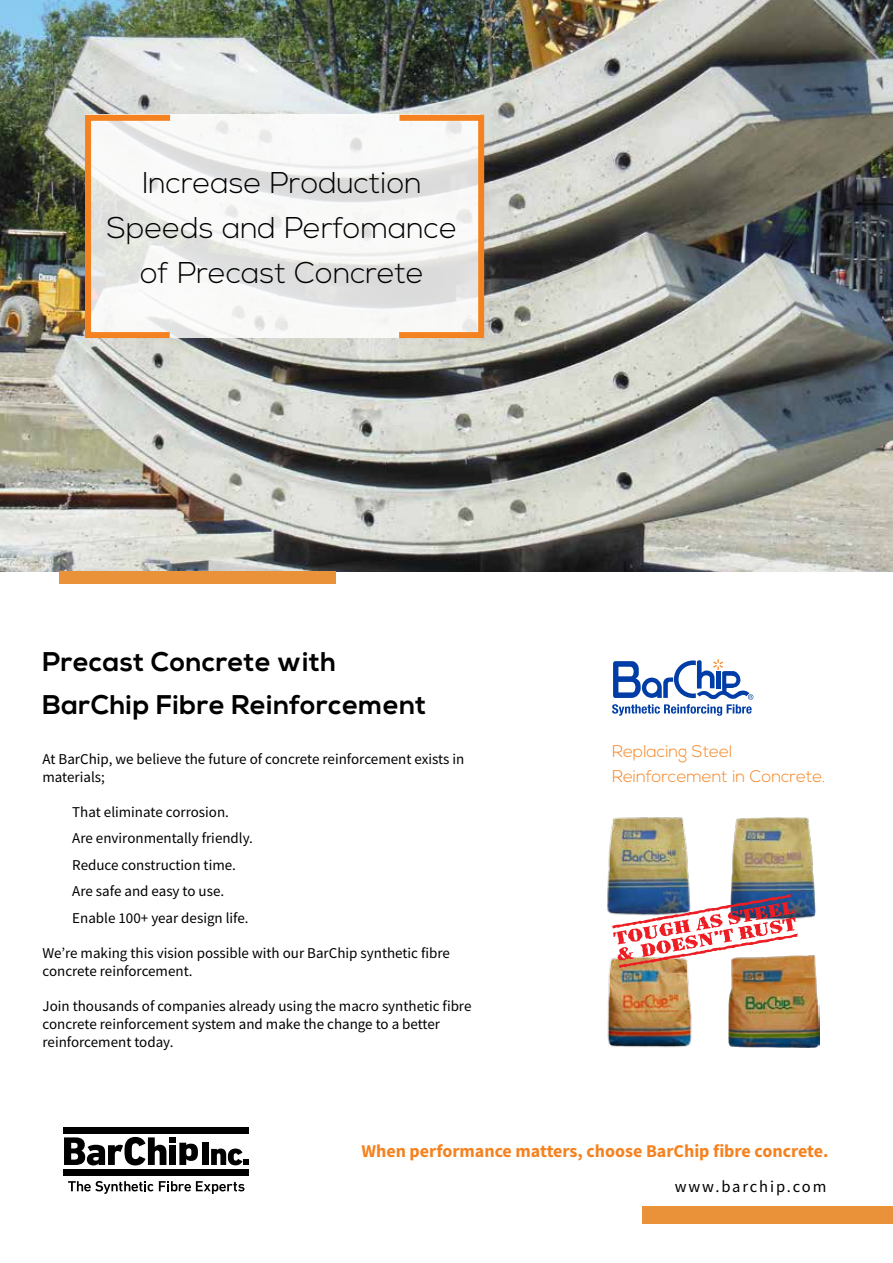
<style>
.page{position:relative;width:893px;height:1263px;background:#fff}
.page>*{position:absolute;margin:0;border:0;box-sizing:border-box;transform-origin:0 0}
.t1{font:300 30px/45px "Nexa";color:#000;text-align:center}
.t2{font:700 27px/43.5px "Nexa";letter-spacing:.02em;color:#000}
.t3{font:700 18px "Source Sans Pro";color:#f58220}
.t4{font:300 16.8px/25.2px "Nexa";color:#f58220}
.t5{font:16.5px "Source Sans Pro";letter-spacing:.115em;color:#000}
.t6{font:15px/18px "Source Sans Pro";color:#000}
</style>
<div class="page">
<img style="left:0;top:0;width:893px;height:571px">
<div style="left:64px;top:1127px;width:185px;height:7px;background:#000"></div>
<div style="left:64px;top:1169px;width:185px;height:6px;background:#000"></div>
<div style="left:203px;top:1143px;width:6px;height:22px;background:#000"></div>
<svg style="left:211px;top:1148px;width:38px;height:17px"></svg>
<svg style="left:64px;top:1137px;width:134px;height:28px"></svg>
<svg style="left:68px;top:1181px;width:176px;height:13px"></svg>
<svg style="left:612px;top:660px;width:141px;height:56px"></svg>
<img style="left:729px;top:955px;width:90px;height:93px">
<img style="left:607px;top:959px;width:85px;height:89px">
<img style="left:607px;top:817px;width:83px;height:97px">
<img style="left:730px;top:817px;width:86px;height:102px">
<img style="left:612px;top:894px;width:186px;height:74px">
<div style="left:642px;top:1207px;width:251px;height:17px;background:#ea9239"></div>
<svg style="left:92px;top:115px;width:385px;height:223px"></svg>
<div style="left:85px;top:115px;width:88px;height:223px;border:6px solid #f58220"></div>
<div style="left:396px;top:115px;width:88px;height:223px;border:6px solid #f58220"></div>
<div style="left:60px;top:571px;width:276px;height:13px;background:#ea9239"></div>
<h1 class="t1" style="left:107px;top:161px;width:352px">Increase Production<br>Speeds and Perfomance of Precast Concrete</h1>
<h2 class="t2" style="left:43px;top:641px;width:385px">Precast Concrete with<br>BarChip Fibre Reinforcement</h2>
<p class="t6" style="left:43px;top:749px;width:423px">At BarChip, we believe the future of concrete reinforcement exists in materials;</p>
<p class="t6" style="left:72px;top:798px;width:182px;line-height:26.5px">That eliminate corrosion.<br>Are environmentally friendly.<br>Reduce construction time.<br>Are safe and easy to use.<br>Enable 100+ year design life.</p>
<p class="t6" style="left:43px;top:943px;width:409px">We’re making this vision possible with our BarChip synthetic fibre concrete reinforcement.</p>
<p class="t6" style="left:43px;top:996px;width:430px">Join thousands of companies already using the macro synthetic fibre concrete reinforcement system and make the change to a better reinforcement today.</p>
<p class="t4" style="left:612px;top:739px;width:215px">Replacing Steel<br>Reinforcement in Concrete.</p>
<p class="t3" style="left:361px;top:1139px;width:469px">When performance matters, choose BarChip fibre concrete.</p>
<p class="t5" style="left:675px;top:1175px;width:153px">www.barchip.com</p>
</div>
